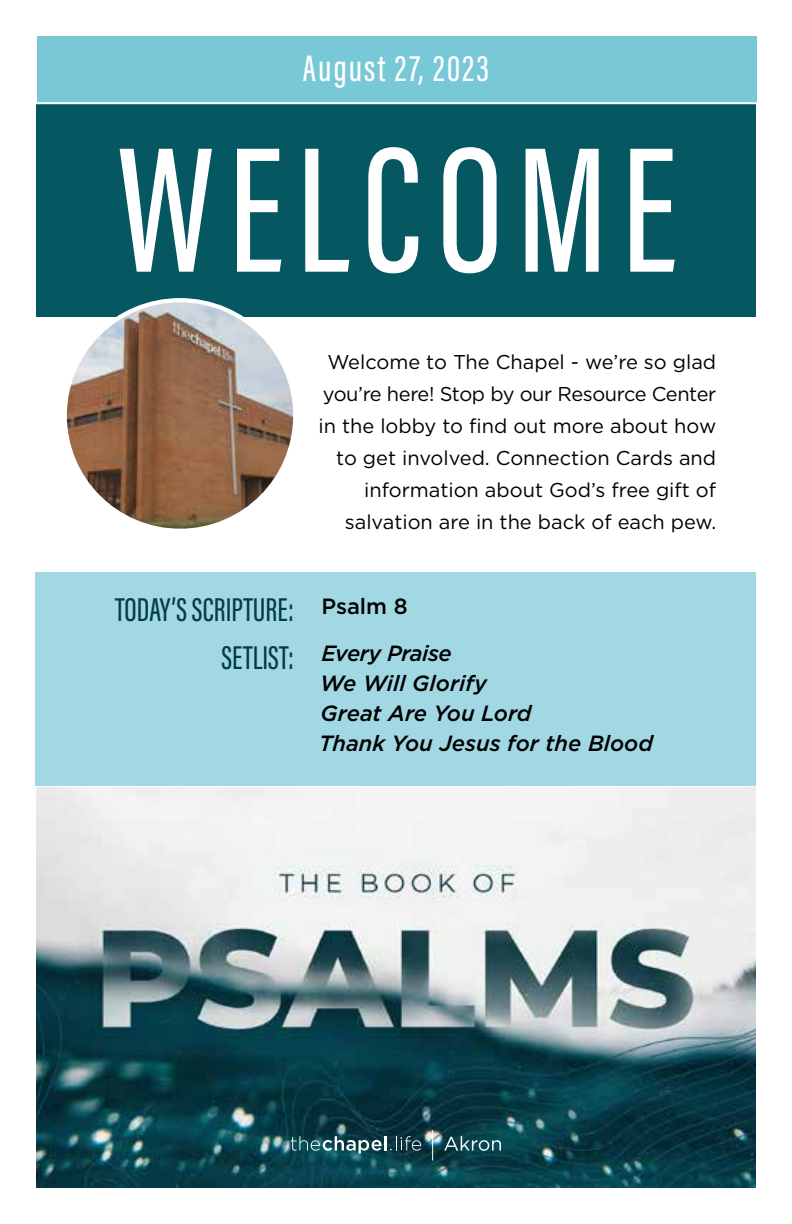
<style>
.page{position:relative;width:792px;height:1224px;background:#fff}
.page>*{position:absolute;margin:0;border:0;box-sizing:border-box;transform-origin:0 0}
.t1{font:38px "Acumin Variable Concept";letter-spacing:.06em;color:#fff}
.t2{font:34px "Acumin Variable Concept";color:#033d48}
.t3{font:italic 500 22px/30px "Gotham";color:#000}
.t4{font:500 22px "Gotham";color:#000}
.t5{font:20px/32px "Gotham";color:#000;text-align:right}
</style>
<div class="page">
<div style="left:37px;top:36px;width:720px;height:66px;background:#79c8d8"></div>
<img style="left:36px;top:788px;width:720px;height:400px">
<div style="left:36px;top:572px;width:720px;height:214px;background:#a1d8e4"></div>
<svg style="left:291px;top:1136px;width:91px;height:18px"></svg>
<hr style="left:384px;top:1136px;width:3px;height:14px;background:#fff">
<svg style="left:390px;top:1136px;width:31px;height:15px"></svg>
<hr style="left:432px;top:1130px;width:1px;height:31px;background:#fff">
<svg style="left:444px;top:1136px;width:57px;height:15px"></svg>
<div style="left:36px;top:103px;width:720px;height:214px;background:#055762"></div>
<img style="left:65px;top:300px;width:230px;height:231px;border-radius:115px">
<hr style="left:23px;top:102px;width:769px;height:2px;background:#fff">
<svg style="left:120px;top:147px;width:555px;height:126px"></svg>
<h1 class="t1" style="left:303px;top:42px;width:188px">August 27, 2023</h1>
<h2 class="t2" style="left:115px;top:586px;width:181px">TODAY’S SCRIPTURE:</h2>
<h2 class="t2" style="left:221px;top:634px;width:74px">SETLIST:</h2>
<p class="t5" style="left:319px;top:345px;width:399px">Welcome to The Chapel - we’re so glad you’re here! Stop by our Resource Center in the lobby to find out more about how to get involved. Connection Cards and information about God’s free gift of salvation are in the back of each pew.</p>
<p class="t4" style="left:321px;top:592px;width:88px">Psalm 8</p>
<p class="t3" style="left:319px;top:638px;width:336px">Every Praise<br>We Will Glorify<br>Great Are You Lord<br>Thank You Jesus for the Blood</p>
</div>
